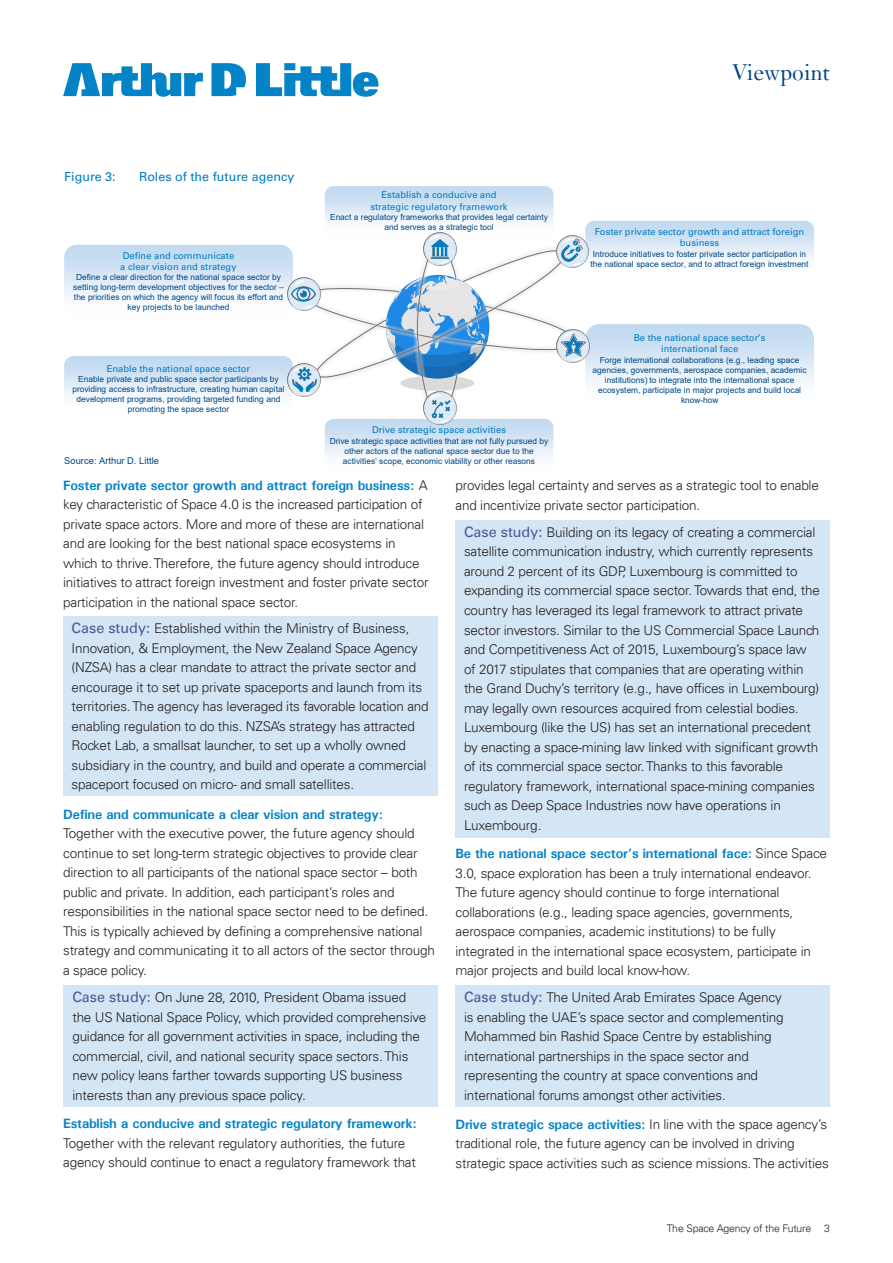
<style>
.page{position:relative;width:893px;height:1263px;background:#fff}
.page>*{position:absolute;margin:0;border:0;box-sizing:border-box;transform-origin:0 0}
.t1{font:24px "Janson";letter-spacing:-.005em;color:#004487}
.t2{font:300 13.5px/19.5px "Univers LT";letter-spacing:-.015em;color:#241f1f}
.t3{font:700 13.5px "Univers";letter-spacing:-.015em;color:#0583c7}
.t4{font:12.45px "Univers";color:#007cc3}
.t5{font:300 10.5px "Univers LT";letter-spacing:-.015em;color:#241f1f}
.t6{font:9.45px/11.2px "Univers";color:#007cc3;text-align:center}
.t7{font:9.45px "Arial";letter-spacing:.005em;color:#004785}
.t8{font:8.4px/10.1px "Arial";letter-spacing:-.005em;color:#004785;text-align:center}
.s1{font-family:"Univers LT";font-weight:300;color:#241f1f}
.s2{font-weight:400;font-size:14.4px;color:#445d92}
</style>
<div class="page">
<svg style="left:63px;top:63px;width:315px;height:34px"></svg>
<svg style="left:585px;top:221px;width:229px;height:38px;background:#d6e6f4"></svg>
<svg style="left:585px;top:324px;width:229px;height:59px;background:#d6e6f4"></svg>
<svg style="left:64px;top:186px;width:495px;height:271px"></svg>
<img style="left:424px;top:392px;width:33px;height:33px">
<img style="left:424px;top:233px;width:33px;height:32px">
<img style="left:426px;top:235px;width:28px;height:28px">
<img style="left:552px;top:229px;width:41px;height:41px">
<img style="left:555px;top:326px;width:37px;height:37px">
<img style="left:426px;top:394px;width:30px;height:31px">
<img style="left:287px;top:362px;width:34px;height:34px">
<img style="left:283px;top:274px;width:41px;height:41px">
<div style="left:63px;top:617px;width:374px;height:179px;background:#d4e5f5"></div>
<div style="left:64px;top:985px;width:374px;height:122px;background:#d4e5f5"></div>
<div style="left:455px;top:520px;width:375px;height:318px;background:#d4e5f5"></div>
<div style="left:455px;top:985px;width:375px;height:122px;background:#d4e5f5"></div>
<p class="t4" style="left:64px;top:170px;width:53px">Figure 3:</p>
<p class="t4" style="left:139px;top:170px;width:157px">Roles of the future agency</p>
<p class="t6" style="left:120px;top:250px;width:118px;text-align:left">Define and communicate a clear vision and strategy</p>
<p class="t8" style="left:73px;top:272px;width:212px">Define a clear direction for the national space sector by setting long-term development objectives for the sector – the priorities on which the agency will focus its effort and key projects to be launched</p>
<p class="t6" style="left:107px;top:363px;width:145px">Enable the national space sector</p>
<p class="t8" style="left:73px;top:374px;width:213px">Enable private and public space sector participants by providing access to infrastructure, creating human capital development programs, providing targeted funding and promoting the space sector</p>
<p class="t7" style="left:64px;top:455px;width:96px">Source: Arthur D. Little</p>
<p class="t6" style="left:370px;top:189px;width:139px">Establish a conducive and strategic regulatory framework</p>
<p class="t8" style="left:330px;top:212px;width:220px">Enact a regulatory frameworks that provides legal certainty and serves as a strategic tool</p>
<p class="t6" style="left:372px;top:424px;width:136px">Drive strategic space activities</p>
<p class="t8" style="left:330px;top:436px;width:220px">Drive strategic space activities that are not fully pursued by other actors of the national space sector due to the activities’ scope, economic viability or other reasons</p>
<h1 class="t1" style="left:732px;top:58px;width:100px">Viewpoint</h1>
<p class="t6" style="left:595px;top:226px;width:211px">Foster private sector growth and attract foreign business</p>
<p class="t8" style="left:590px;top:249px;width:220px;text-align:left">Introduce initiatives to foster private sector participation in the national space sector, and to attract foreign investment</p>
<p class="t6" style="left:634px;top:332px;width:133px">Be the national space sector’s international face</p>
<p class="t8" style="left:592px;top:355px;width:216px">Forge international collaborations (e.g., leading space agencies, governments, aerospace companies, academic institutions) to integrate into the international space ecosystem, participate in major projects and build local know-how</p>
<p class="t3" style="left:63px;top:477px;width:366px">Foster private sector growth and attract foreign business: <span class="s1">A</span></p>
<p class="t2" style="left:63px;top:495px;width:367px">key characteristic of Space 4.0 is the increased participation of private space actors. More and more of these are international and are looking for the best national space ecosystems in which to thrive. Therefore, the future agency should introduce initiatives to attract foreign investment and foster private sector participation in the national space sector.</p>
<p class="t2" style="left:72px;top:619px;width:359px"><span class="s2">Case study:</span> Established within the Ministry of Business, Innovation, &amp; Employment, the New Zealand Space Agency (NZSA) has a clear mandate to attract the private sector and encourage it to set up private spaceports and launch from its territories. The agency has leveraged its favorable location and enabling regulation to do this. NZSA’s strategy has attracted Rocket Lab, a smallsat launcher, to set up a wholly owned subsidiary in the country, and build and operate a commercial spaceport focused on micro- and small satellites.</p>
<p class="t3" style="left:63px;top:806px;width:322px">Define and communicate a clear vision and strategy:</p>
<p class="t2" style="left:63px;top:824px;width:373px">Together with the executive power, the future agency should continue to set long-term strategic objectives to provide clear direction to all participants of the national space sector – both public and private. In addition, each participant’s roles and responsibilities in the national space sector need to be defined.<br>This is typically achieved by defining a comprehensive national strategy and communicating it to all actors of the sector through a space policy.</p>
<p class="t2" style="left:72px;top:988px;width:355px"><span class="s2">Case study:</span> On June 28, 2010, President Obama issued the US National Space Policy, which provided comprehensive guidance for all government activities in space, including the commercial, civil, and national security space sectors. This new policy leans farther towards supporting US business interests than any previous space policy.</p>
<p class="t3" style="left:63px;top:1115px;width:355px">Establish a conducive and strategic regulatory framework:</p>
<p class="t2" style="left:63px;top:1133px;width:354px">Together with the relevant regulatory authorities, the future agency should continue to enact a regulatory framework that</p>
<p class="t2" style="left:455px;top:475px;width:365px">provides legal certainty and serves as a strategic tool to enable and incentivize private sector participation.</p>
<p class="t2" style="left:464px;top:522px;width:357px"><span class="s2">Case study:</span> Building on its legacy of creating a commercial satellite communication industry, which currently represents around 2 percent of its GDP, Luxembourg is committed to expanding its commercial space sector. Towards that end, the country has leveraged its legal framework to attract private sector investors. Similar to the US Commercial Space Launch and Competitiveness Act of 2015, Luxembourg’s space law of 2017 stipulates that companies that are operating within the Grand Duchy’s territory (e.g., have offices in Luxembourg) may legally own resources acquired from celestial bodies.<br>Luxembourg (like the US) has set an international precedent by enacting a space-mining law linked with significant growth of its commercial space sector. Thanks to this favorable regulatory framework, international space-mining companies such as Deep Space Industries now have operations in Luxembourg.</p>
<p class="t3" style="left:455px;top:845px;width:373px">Be the national space sector’s international face: <span class="s1">Since Space</span></p>
<p class="t2" style="left:455px;top:863px;width:357px">3.0, space exploration has been a truly international endeavor.<br>The future agency should continue to forge international collaborations (e.g., leading space agencies, governments, aerospace companies, academic institutions) to be fully integrated in the international space ecosystem, participate in major projects and build local know-how.</p>
<p class="t2" style="left:464px;top:988px;width:321px"><span class="s2">Case study:</span> The United Arab Emirates Space Agency is enabling the UAE’s space sector and complementing Mohammed bin Rashid Space Centre by establishing international partnerships in the space sector and representing the country at space conventions and international forums amongst other activities.</p>
<p class="t3" style="left:455px;top:1116px;width:373px">Drive strategic space activities: <span class="s1">In line with the space agency’s</span></p>
<p class="t2" style="left:455px;top:1133px;width:375px">traditional role, the future agency can be involved in driving strategic space activities such as science missions. The activities</p>
<p class="t5" style="left:667px;top:1222px;width:164px">The Space Agency of the Future 3</p>
</div>
